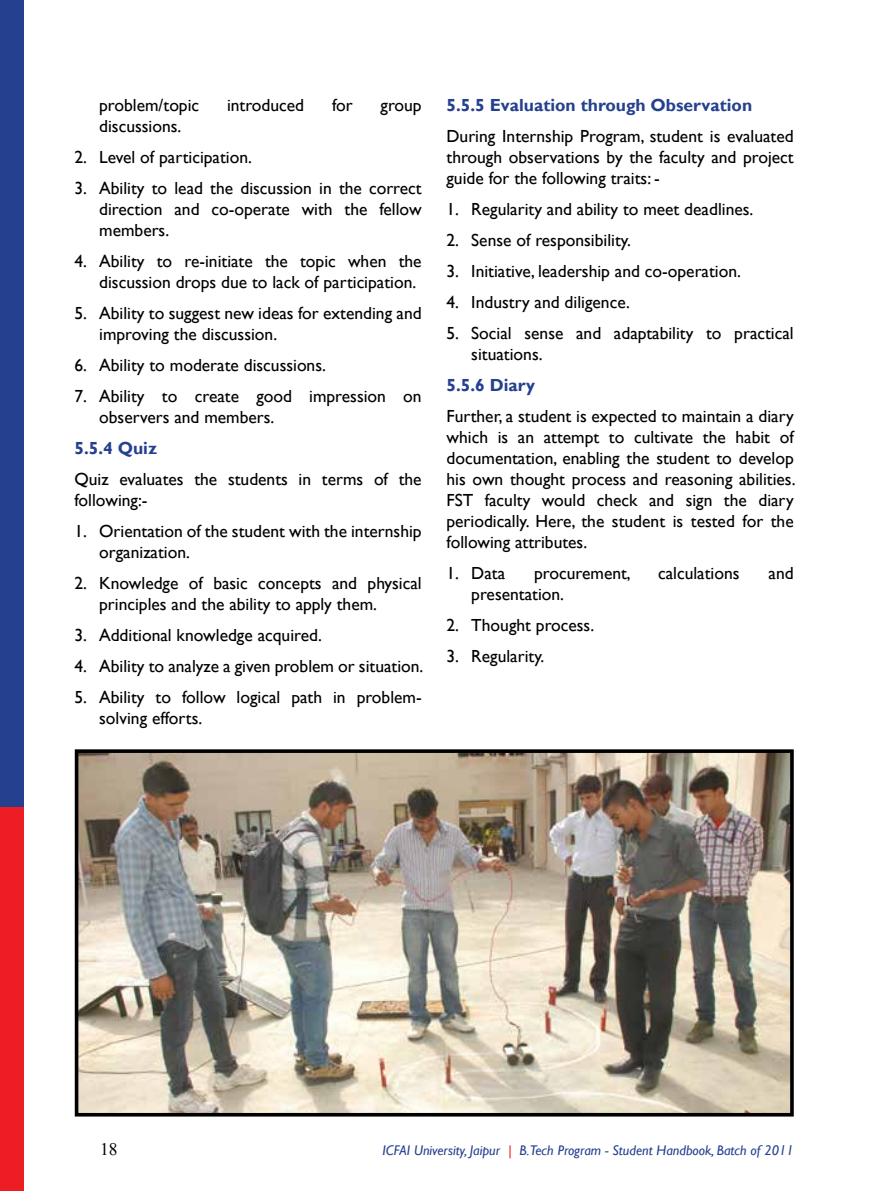
<style>
.page{position:relative;width:893px;height:1191px;background:#fff}
.page>*{position:absolute;margin:0;border:0;box-sizing:border-box;transform-origin:0 0}
.t1{font:17.5px/21px "Gill Sans";color:#000}
.t2{font:700 17.5px "Gill Sans";color:#25408f}
.t3{font:17.5px "Times New Roman";color:#000}
.t4{font:italic 14px "Gill Sans";color:#25408f}
.s1{color:#ed1d24}
</style>
<div class="page">
<div style="left:0;top:0;width:24px;height:968px;background:#25408f"></div>
<div style="left:0;top:807px;width:24px;height:384px;background:#ed1d24"></div>
<img style="left:80px;top:754px;width:709px;height:357px">
<div style="left:75px;top:749px;width:719px;height:367px;border:4px solid #000"></div>
<p class="t1" style="left:99px;top:95px;width:102px">problem/topic</p>
<p class="t1" style="left:227px;top:95px;width:79px">introduced</p>
<p class="t1" style="left:332px;top:95px;width:22px">for</p>
<p class="t1" style="left:381px;top:95px;width:43px">group</p>
<p class="t1" style="left:99px;top:116px;width:84px">discussions.</p>
<p class="t1" style="left:74px;top:147px;width:179px">2. Level of participation.</p>
<p class="t1" style="left:99px;top:178px;width:324px;text-align:justify;text-indent:-25px">3. Ability to lead the discussion in the correct direction and co-operate with the fellow members.</p>
<p class="t1" style="left:99px;top:251px;width:324px;text-indent:-25px">4. Ability to re-initiate the topic when the discussion drops due to lack of participation.</p>
<p class="t1" style="left:99px;top:303px;width:324px;text-indent:-25px">5. Ability to suggest new ideas for extending and improving the discussion.</p>
<p class="t1" style="left:74px;top:355px;width:253px">6. Ability to moderate discussions.</p>
<p class="t1" style="left:99px;top:386px;width:324px;text-indent:-25px">7. Ability to create good impression on observers and members.</p>
<p class="t2" style="left:74px;top:438px;width:84px">5.5.4 Quiz</p>
<p class="t1" style="left:74px;top:469px;width:349px">Quiz evaluates the students in terms of the following:-</p>
<p class="t1" style="left:99px;top:521px;width:324px;text-indent:-25px">1. Orientation of the student with the internship organization.</p>
<p class="t1" style="left:99px;top:573px;width:324px;text-indent:-25px">2. Knowledge of basic concepts and physical principles and the ability to apply them.</p>
<p class="t1" style="left:74px;top:625px;width:249px">3. Additional knowledge acquired.</p>
<p class="t1" style="left:74px;top:656px;width:351px">4. Ability to analyze a given problem or situation.</p>
<p class="t1" style="left:99px;top:687px;width:324px;text-indent:-25px">5. Ability to follow logical path in problem&shy;solving efforts.</p>
<p class="t2" style="left:446px;top:95px;width:307px">5.5.5 Evaluation through Observation</p>
<p class="t1" style="left:446px;top:126px;width:349px;text-align:justify">During Internship Program, student is evaluated through observations by the faculty and project guide for the following traits: -</p>
<p class="t1" style="left:446px;top:199px;width:308px">1. Regularity and ability to meet deadlines.</p>
<p class="t1" style="left:446px;top:230px;width:186px">2. Sense of responsibility.</p>
<p class="t1" style="left:446px;top:261px;width:296px">3. Initiative, leadership and co-operation.</p>
<p class="t1" style="left:446px;top:292px;width:185px">4. Industry and diligence.</p>
<p class="t1" style="left:471px;top:323px;width:324px;text-indent:-25px">5. Social sense and adaptability to practical situations.</p>
<p class="t2" style="left:446px;top:374px;width:90px">5.5.6 Diary</p>
<p class="t1" style="left:446px;top:406px;width:350px;text-align:justify">Further, a student is expected to maintain a diary which is an attempt to cultivate the habit of documentation, enabling the student to develop his own thought process and reasoning abilities.<br>FST faculty would check and sign the diary periodically. Here, the student is tested for the following attributes.</p>
<p class="t1" style="left:446px;top:562px;width:60px">1. Data</p>
<p class="t1" style="left:534px;top:562px;width:98px">procurement,</p>
<p class="t1" style="left:658px;top:562px;width:83px">calculations</p>
<p class="t1" style="left:769px;top:562px;width:27px">and</p>
<p class="t1" style="left:471px;top:583px;width:94px">presentation.</p>
<p class="t1" style="left:446px;top:614px;width:149px">2. Thought process.</p>
<p class="t1" style="left:446px;top:645px;width:99px">3. Regularity.</p>
<p class="t3" style="left:100px;top:1137px;width:19px">18</p>
<p class="t4" style="left:383px;top:1142px;width:413px">ICFAI University, Jaipur <span class="s1">|</span> B.Tech Program - Student Handbook, Batch of 2011</p>
</div>
